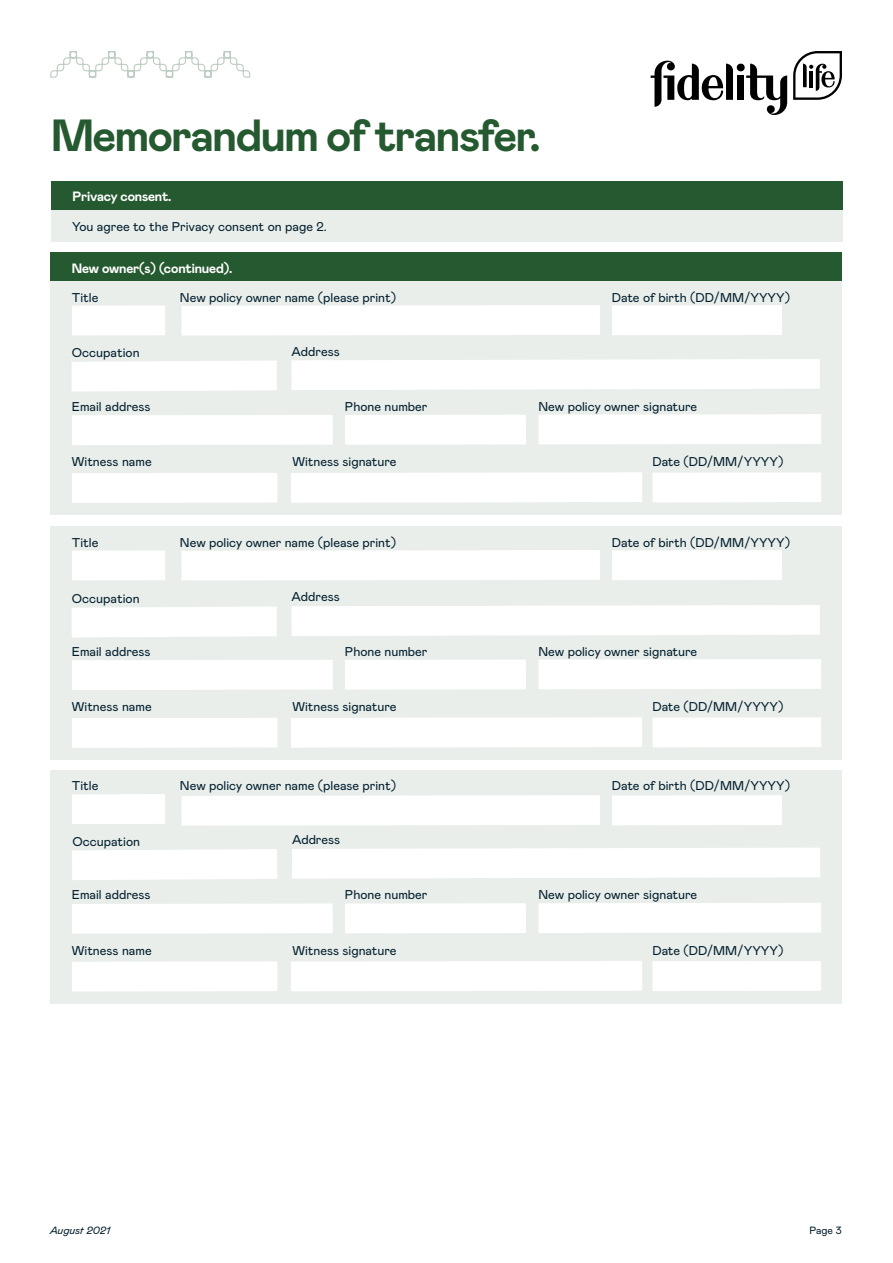
<style>
.page{position:relative;width:893px;height:1263px;background:#fff}
.page>*{position:absolute;margin:0;border:0;box-sizing:border-box;transform-origin:0 0}
.t1{font:700 45px "Mabry Pro";letter-spacing:-.025em;color:#25592f}
.t2{font:700 13.5px "Mabry Pro";letter-spacing:-.01em;color:#fff}
.t3{font:12.75px "Mabry Pro";color:#001d2d}
.t4{font:italic 10.5px "Mabry Pro";letter-spacing:-.005em;color:#001d2d}
.t5{font:10.5px "Mabry Pro";color:#001d2d}
</style>
<div class="page">
<div style="left:737px;top:64px;width:8px;height:7px;background:#000;border-radius:50%"></div>
<div style="left:737px;top:76px;width:7px;height:24px;background:#000"></div>
<svg style="left:746px;top:64px;width:41px;height:51px"></svg>
<svg style="left:651px;top:60px;width:82px;height:47px"></svg>
<svg style="left:793px;top:51px;width:49px;height:49px"></svg>
<svg style="left:50px;top:51px;width:201px;height:27px"></svg>
<div style="left:51px;top:252px;width:791px;height:30px;background:#25592f"></div>
<div style="left:51px;top:181px;width:792px;height:29px;background:#25592f"></div>
<div style="left:51px;top:210px;width:792px;height:32px;background:#e9eeea"></div>
<div style="left:51px;top:281px;width:791px;height:234px;background:#e9eeea"></div>
<div style="left:72px;top:305px;width:93px;height:30px;background:#fff"></div>
<div style="left:181px;top:305px;width:419px;height:31px;background:#fff"></div>
<div style="left:612px;top:305px;width:170px;height:30px;background:#fff"></div>
<div style="left:72px;top:415px;width:261px;height:30px;background:#fff"></div>
<div style="left:345px;top:415px;width:181px;height:30px;background:#fff"></div>
<div style="left:538px;top:414px;width:283px;height:30px;background:#fff"></div>
<div style="left:72px;top:473px;width:205px;height:30px;background:#fff"></div>
<div style="left:291px;top:472px;width:351px;height:31px;background:#fff"></div>
<div style="left:652px;top:472px;width:169px;height:30px;background:#fff"></div>
<div style="left:51px;top:526px;width:791px;height:234px;background:#e9eeea"></div>
<div style="left:72px;top:550px;width:93px;height:30px;background:#fff"></div>
<div style="left:181px;top:550px;width:419px;height:30px;background:#fff"></div>
<div style="left:612px;top:550px;width:170px;height:30px;background:#fff"></div>
<div style="left:72px;top:660px;width:261px;height:30px;background:#fff"></div>
<div style="left:345px;top:660px;width:181px;height:30px;background:#fff"></div>
<div style="left:538px;top:659px;width:283px;height:30px;background:#fff"></div>
<div style="left:72px;top:718px;width:205px;height:30px;background:#fff"></div>
<div style="left:291px;top:717px;width:351px;height:31px;background:#fff"></div>
<div style="left:652px;top:717px;width:169px;height:30px;background:#fff"></div>
<div style="left:51px;top:770px;width:791px;height:233px;background:#e9eeea"></div>
<div style="left:72px;top:794px;width:93px;height:30px;background:#fff"></div>
<div style="left:181px;top:795px;width:419px;height:31px;background:#fff"></div>
<div style="left:612px;top:795px;width:170px;height:30px;background:#fff"></div>
<div style="left:72px;top:903px;width:261px;height:31px;background:#fff"></div>
<div style="left:345px;top:903px;width:181px;height:30px;background:#fff"></div>
<div style="left:538px;top:903px;width:283px;height:30px;background:#fff"></div>
<div style="left:72px;top:961px;width:205px;height:30px;background:#fff"></div>
<div style="left:291px;top:961px;width:351px;height:30px;background:#fff"></div>
<div style="left:652px;top:961px;width:169px;height:30px;background:#fff"></div>
<div style="left:72px;top:361px;width:205px;height:31px;background:#fff"></div>
<div style="left:292px;top:359px;width:528px;height:31px;background:#fff"></div>
<div style="left:72px;top:606px;width:205px;height:31px;background:#fff"></div>
<div style="left:292px;top:605px;width:528px;height:31px;background:#fff"></div>
<div style="left:72px;top:849px;width:205px;height:31px;background:#fff"></div>
<div style="left:292px;top:848px;width:528px;height:31px;background:#fff"></div>
<h1 class="t1" style="left:51px;top:103px;width:491px">Memorandum of transfer.</h1>
<p class="t2" style="left:73px;top:187px;width:100px">Privacy consent.</p>
<p class="t3" style="left:72px;top:218px;width:256px">You agree to the Privacy consent on page 2.</p>
<p class="t2" style="left:72px;top:258px;width:162px">New owner(s) (continued).</p>
<p class="t3" style="left:72px;top:288px;width:28px">Title</p>
<p class="t3" style="left:180px;top:288px;width:218px">New policy owner name (please print)</p>
<p class="t3" style="left:612px;top:288px;width:180px">Date of birth (DD/MM/YYYY)</p>
<p class="t3" style="left:72px;top:344px;width:69px">Occupation</p>
<p class="t3" style="left:292px;top:342px;width:50px">Address</p>
<p class="t3" style="left:72px;top:397px;width:80px">Email address</p>
<p class="t3" style="left:345px;top:397px;width:84px">Phone number</p>
<p class="t3" style="left:538px;top:397px;width:160px">New policy owner signature</p>
<p class="t3" style="left:72px;top:453px;width:81px">Witness name</p>
<p class="t3" style="left:292px;top:453px;width:106px">Witness signature</p>
<p class="t3" style="left:652px;top:453px;width:132px">Date (DD/MM/YYYY)</p>
<p class="t3" style="left:72px;top:533px;width:28px">Title</p>
<p class="t3" style="left:180px;top:533px;width:218px">New policy owner name (please print)</p>
<p class="t3" style="left:612px;top:533px;width:180px">Date of birth (DD/MM/YYYY)</p>
<p class="t3" style="left:72px;top:589px;width:69px">Occupation</p>
<p class="t3" style="left:292px;top:588px;width:50px">Address</p>
<p class="t3" style="left:72px;top:642px;width:80px">Email address</p>
<p class="t3" style="left:345px;top:642px;width:84px">Phone number</p>
<p class="t3" style="left:538px;top:642px;width:160px">New policy owner signature</p>
<p class="t3" style="left:72px;top:698px;width:81px">Witness name</p>
<p class="t3" style="left:292px;top:698px;width:106px">Witness signature</p>
<p class="t3" style="left:652px;top:698px;width:132px">Date (DD/MM/YYYY)</p>
<p class="t3" style="left:72px;top:777px;width:28px">Title</p>
<p class="t3" style="left:180px;top:777px;width:218px">New policy owner name (please print)</p>
<p class="t3" style="left:612px;top:777px;width:180px">Date of birth (DD/MM/YYYY)</p>
<p class="t3" style="left:72px;top:832px;width:69px">Occupation</p>
<p class="t3" style="left:292px;top:831px;width:50px">Address</p>
<p class="t3" style="left:72px;top:886px;width:80px">Email address</p>
<p class="t3" style="left:345px;top:886px;width:84px">Phone number</p>
<p class="t3" style="left:538px;top:886px;width:160px">New policy owner signature</p>
<p class="t3" style="left:72px;top:941px;width:81px">Witness name</p>
<p class="t3" style="left:292px;top:941px;width:106px">Witness signature</p>
<p class="t3" style="left:652px;top:941px;width:132px">Date (DD/MM/YYYY)</p>
<p class="t4" style="left:50px;top:1223px;width:62px">August 2021</p>
<p class="t5" style="left:809px;top:1223px;width:34px">Page 3</p>
</div>
